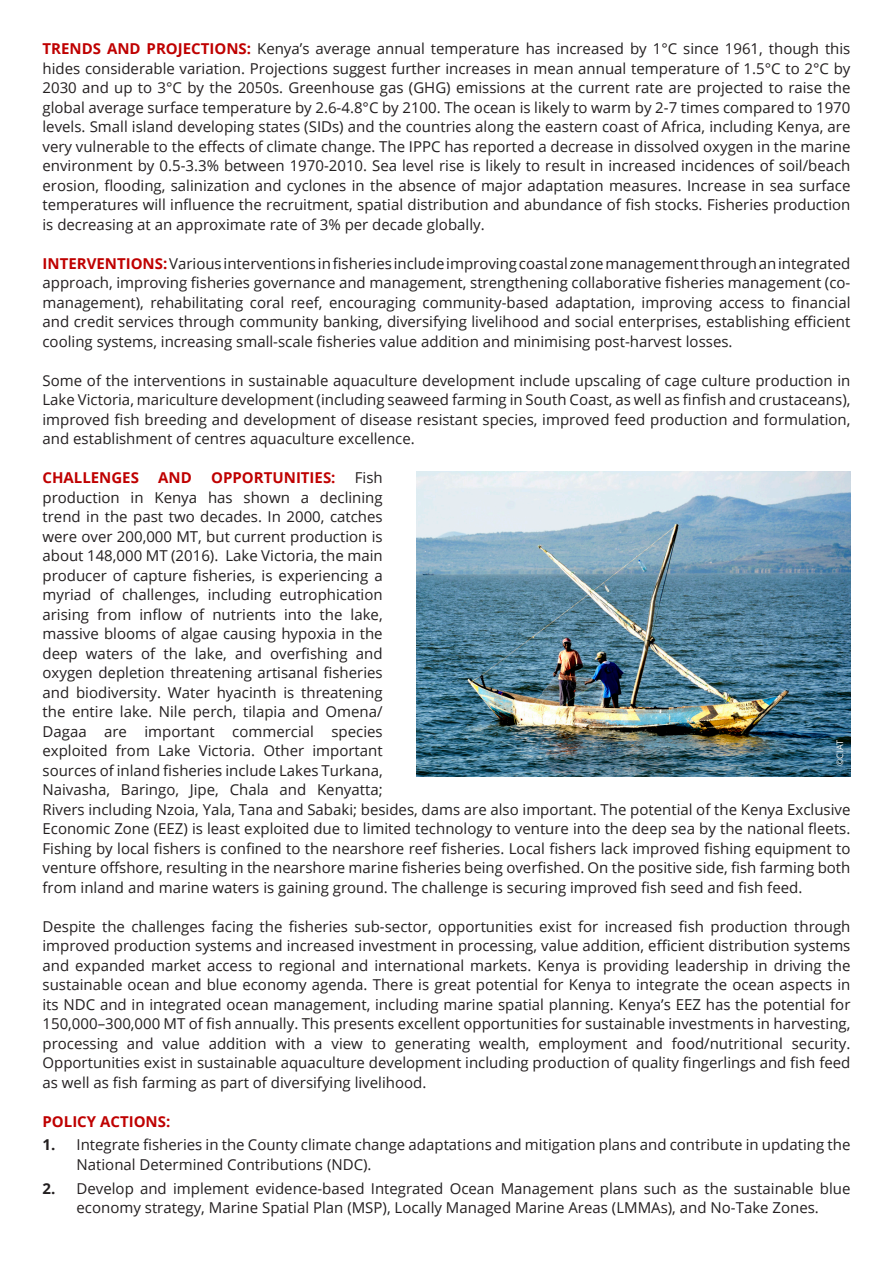
<style>
.page{position:relative;width:893px;height:1263px;background:#fff}
.page>*{position:absolute;margin:0;border:0;box-sizing:border-box;transform-origin:0 0}
.t1{font:15px/19.5px "Open Sans";color:#231f20;text-align:justify}
.t2{font:700 15px "Open Sans";color:#bf0000}
.t3{font:9px "Open Sans";color:#fff}
.s1{font-weight:700;color:#bf0000}
.s2{font-weight:700}
</style>
<div class="page">
<img style="left:417px;top:471px;width:433px;height:305px">
<p class="t1" style="left:43px;top:38px;width:809px"><span class="s1">TRENDS AND PROJECTIONS:</span> Kenya’s average annual temperature has increased by 1°C since 1961, though this hides considerable variation. Projections suggest further increases in mean annual temperature of 1.5°C to 2°C by 2030 and up to 3°C by the 2050s. Greenhouse gas (GHG) emissions at the current rate are projected to raise the global average surface temperature by 2.6-4.8°C by 2100. The ocean is likely to warm by 2-7 times compared to 1970 levels. Small island developing states (SIDs) and the countries along the eastern coast of Africa, including Kenya, are very vulnerable to the effects of climate change. The IPPC has reported a decrease in dissolved oxygen in the marine environment by 0.5-3.3% between 1970-2010. Sea level rise is likely to result in increased incidences of soil/beach erosion, flooding, salinization and cyclones in the absence of major adaptation measures. Increase in sea surface temperatures will influence the recruitment, spatial distribution and abundance of fish stocks. Fisheries production is decreasing at an approximate rate of 3% per decade globally.</p>
<p class="t1" style="left:43px;top:253px;width:809px"><span class="s1">INTERVENTIONS:</span> Various interventions in fisheries include improving coastal zone management through an integrated approach, improving fisheries governance and management, strengthening collaborative fisheries management (co&shy;management), rehabilitating coral reef, encouraging community-based adaptation, improving access to financial and credit services through community banking, diversifying livelihood and social enterprises, establishing efficient cooling systems, increasing small-scale fisheries value addition and minimising post-harvest losses.</p>
<p class="t1" style="left:43px;top:370px;width:809px">Some of the interventions in sustainable aquaculture development include upscaling of cage culture production in Lake Victoria, mariculture development (including seaweed farming in South Coast, as well as finfish and crustaceans), improved fish breeding and development of disease resistant species, improved feed production and formulation, and establishment of centres aquaculture excellence.</p>
<p class="t2" style="left:43px;top:467px;width:98px">CHALLENGES</p>
<p class="t2" style="left:158px;top:467px;width:35px">AND</p>
<p class="t2" style="left:211px;top:467px;width:126px">OPPORTUNITIES:</p>
<p class="t1" style="left:43px;top:467px;width:809px;text-align:left;text-indent:312px">Fish<br>production in Kenya has shown a declining<br>trend in the past two decades. In 2000, catches<br>were over 200,000 MT, but current production is<br>about 148,000 MT (2016). Lake Victoria, the main<br>producer of capture fisheries, is experiencing a<br>myriad of challenges, including eutrophication<br>arising from inflow of nutrients into the lake,<br>massive blooms of algae causing hypoxia in the<br>deep waters of the lake, and overfishing and<br>oxygen depletion threatening artisanal fisheries<br>and biodiversity. Water hyacinth is threatening<br>the entire lake. Nile perch, tilapia and Omena/<br>Dagaa are important commercial species<br>exploited from Lake Victoria. Other important<br>sources of inland fisheries include Lakes Turkana,<br>Naivasha, Baringo, Jipe, Chala and Kenyatta;<br>Rivers including Nzoia, Yala, Tana and Sabaki; besides, dams are also important. The potential of the Kenya Exclusive Economic Zone (EEZ) is least exploited due to limited technology to venture into the deep sea by the national fleets.<br>Fishing by local fishers is confined to the nearshore reef fisheries. Local fishers lack improved fishing equipment to venture offshore, resulting in the nearshore marine fisheries being overfished. On the positive side, fish farming both from inland and marine waters is gaining ground. The challenge is securing improved fish seed and fish feed.</p>
<p class="t1" style="left:43px;top:916px;width:809px">Despite the challenges facing the fisheries sub-sector, opportunities exist for increased fish production through improved production systems and increased investment in processing, value addition, efficient distribution systems and expanded market access to regional and international markets. Kenya is providing leadership in driving the sustainable ocean and blue economy agenda. There is great potential for Kenya to integrate the ocean aspects in its NDC and in integrated ocean management, including marine spatial planning. Kenya’s EEZ has the potential for 150,000–300,000 MT of fish annually. This presents excellent opportunities for sustainable investments in harvesting, processing and value addition with a view to generating wealth, employment and food/nutritional security.<br>Opportunities exist in sustainable aquaculture development including production of quality fingerlings and fish feed as well as fish farming as part of diversifying livelihood.</p>
<p class="t2" style="left:43px;top:1110px;width:129px">POLICY ACTIONS:</p>
<p class="t1" style="left:77px;top:1135px;width:775px;text-indent:-34px"><span class="s2">1.</span> Integrate fisheries in the County climate change adaptations and mitigation plans and contribute in updating the<br>National Determined Contributions (NDC).</p>
<p class="t1" style="left:43px;top:1178px;width:809px;text-align:center"><span class="s2">2.</span> Develop and implement evidence-based Integrated Ocean Management plans such as the sustainable blue economy strategy, Marine Spatial Plan (MSP), Locally Managed Marine Areas (LMMAs), and No-Take Zones.</p>
<p class="t3" style="left:834px;top:766px;width:28px;rotate:-90deg">©CIAT</p>
</div>
